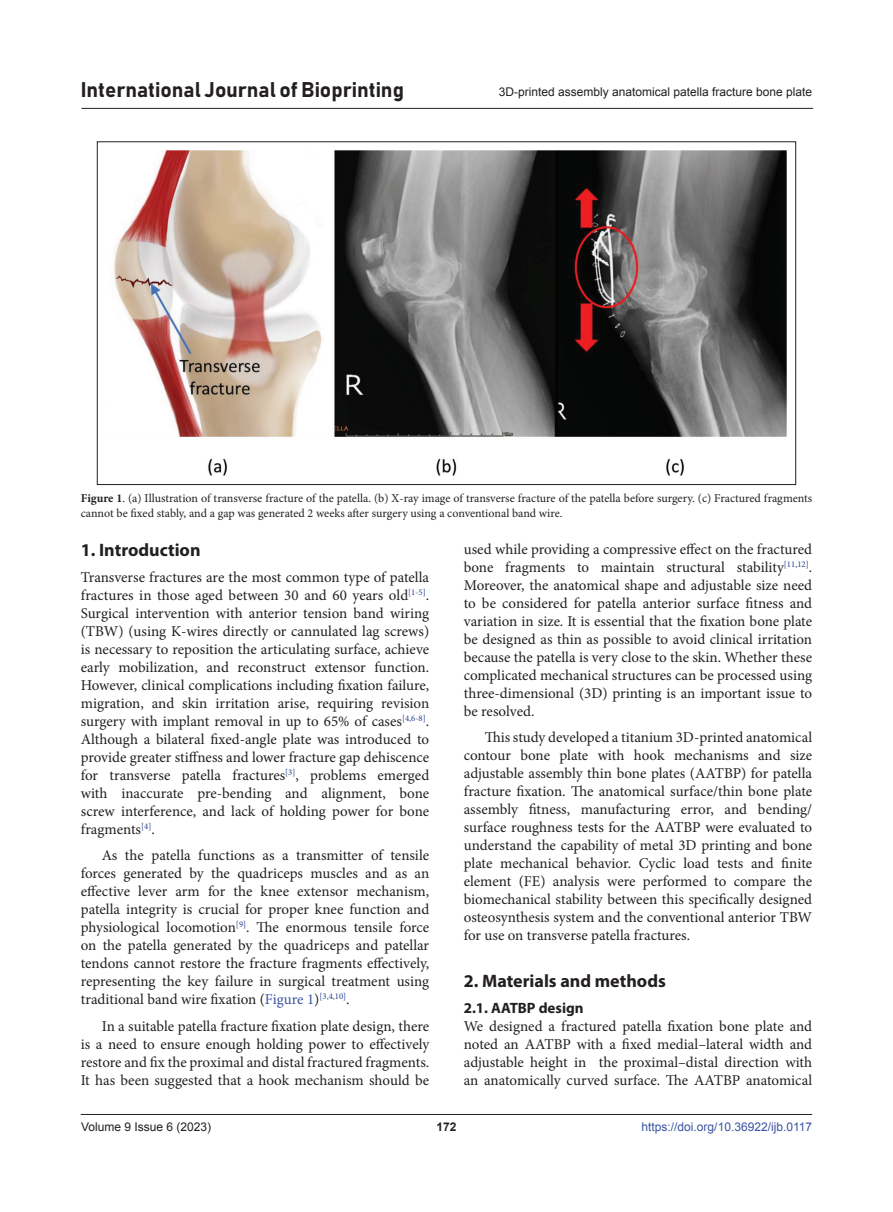
<style>
.page{position:relative;width:893px;height:1212px;background:#fff}
.page>*{position:absolute;margin:0;border:0;box-sizing:border-box;transform-origin:0 0}
.t1{font:21px "Bahnschrift";color:#231f20}
.Head1{font:700 18px "Myriad Pro";color:#231f20}
.body_text{font:15px/18px "Minion Pro";color:#231f20;text-align:justify}
.body_text_first{font:15px/18px "Minion Pro";color:#231f20;text-align:justify}
.Head1-Head2{font:700 15px "Myriad Pro";color:#231f20}
.figLends{font:12px/15px "Minion Pro";color:#231f20}
.t2{font:12px "Arial";color:#231f20}
.t3{font:12px "Arial";color:#3a53a3}
.t4{font:700 12px "Arial";color:#231f20}
.s1{font-weight:700}
.s2{color:#3a53a3}
</style>
<div class="page">
<hr style="left:81px;top:1114px;width:731px;height:1px;background:#231f20">
<hr style="left:81px;top:108px;width:732px;height:1px;background:#231f20">
<img style="left:114px;top:151px;width:673px;height:324px">
<h1 class="t1" style="left:81px;top:77px;width:325px">International Journal of Bioprinting</h1>
<p class="t2" style="left:499px;top:84px;width:315px">3D-printed assembly anatomical patella fracture bone plate</p>
<p class="figLends" style="left:81px;top:491px;width:733px"><span class="s1">Figure 1</span>. (a) Illustration of transverse fracture of the patella. (b) X-ray image of transverse fracture of the patella before surgery. (c) Fractured fragments cannot be fixed stably, and a gap was generated 2 weeks after surgery using a conventional band wire.</p>
<p class="Head1" style="left:81px;top:539px;width:121px">1. Introduction</p>
<p class="body_text_first" style="left:81px;top:568px;width:350px">Transverse fractures are the most common type of patella fractures in those aged between 30 and 60 years old<sup>[1-5]</sup>.<br>Surgical intervention with anterior tension band wiring (TBW) (using K-wires directly or cannulated lag screws) is necessary to reposition the articulating surface, achieve early mobilization, and reconstruct extensor function.<br>However, clinical complications including fixation failure, migration, and skin irritation arise, requiring revision surgery with implant removal in up to 65% of cases<sup>[4,6-8]</sup>.<br>Although a bilateral fixed-angle plate was introduced to provide greater stiffness and lower fracture gap dehiscence for transverse patella fractures<sup>[3]</sup>, problems emerged with inaccurate pre-bending and alignment, bone screw interference, and lack of holding power for bone fragments<sup>[4]</sup>.</p>
<p class="body_text" style="left:81px;top:846px;width:350px;text-indent:21px">As the patella functions as a transmitter of tensile forces generated by the quadriceps muscles and as an effective lever arm for the knee extensor mechanism, patella integrity is crucial for proper knee function and physiological locomotion<sup>[9]</sup>. The enormous tensile force on the patella generated by the quadriceps and patellar tendons cannot restore the fracture fragments effectively, representing the key failure in surgical treatment using traditional band wire fixation (<span class="s2">Figure 1</span>)<sup>[3,4,10]</sup>.</p>
<p class="body_text" style="left:81px;top:1017px;width:350px;text-indent:21px">In a suitable patella fracture fixation plate design, there is a need to ensure enough holding power to effectively restore and fix the proximal and distal fractured fragments.<br>It has been suggested that a hook mechanism should be</p>
<p class="body_text" style="left:464px;top:540px;width:350px">used while providing a compressive effect on the fractured bone fragments to maintain structural stability<sup>[11,12]</sup>.<br>Moreover, the anatomical shape and adjustable size need to be considered for patella anterior surface fitness and variation in size. It is essential that the fixation bone plate be designed as thin as possible to avoid clinical irritation because the patella is very close to the skin. Whether these complicated mechanical structures can be processed using three-dimensional (3D) printing is an important issue to be resolved.</p>
<p class="body_text" style="left:464px;top:728px;width:350px;text-indent:21px">This study developed a titanium 3D-printed anatomical contour bone plate with hook mechanisms and size adjustable assembly thin bone plates (AATBP) for patella fracture fixation. The anatomical surface/thin bone plate assembly fitness, manufacturing error, and bending/ surface roughness tests for the AATBP were evaluated to understand the capability of metal 3D printing and bone plate mechanical behavior. Cyclic load tests and finite element (FE) analysis were performed to compare the biomechanical stability between this specifically designed osteosynthesis system and the conventional anterior TBW for use on transverse patella fractures.</p>
<p class="Head1" style="left:464px;top:969px;width:204px">2. Materials and methods</p>
<p class="Head1-Head2" style="left:464px;top:998px;width:121px">2.1. AATBP design</p>
<p class="body_text_first" style="left:464px;top:1017px;width:350px">We designed a fractured patella fixation bone plate and noted an AATBP with a fixed medial–lateral width and adjustable height in the proximal–distal direction with an anatomically curved surface. The AATBP anatomical</p>
<p class="t2" style="left:81px;top:1119px;width:132px">Volume 9 Issue 6 (2023)</p>
<p class="t4" style="left:436px;top:1119px;width:22px">172</p>
<p class="t3" style="left:642px;top:1119px;width:172px">https://doi.org/10.36922/ijb.0117</p>
</div>
